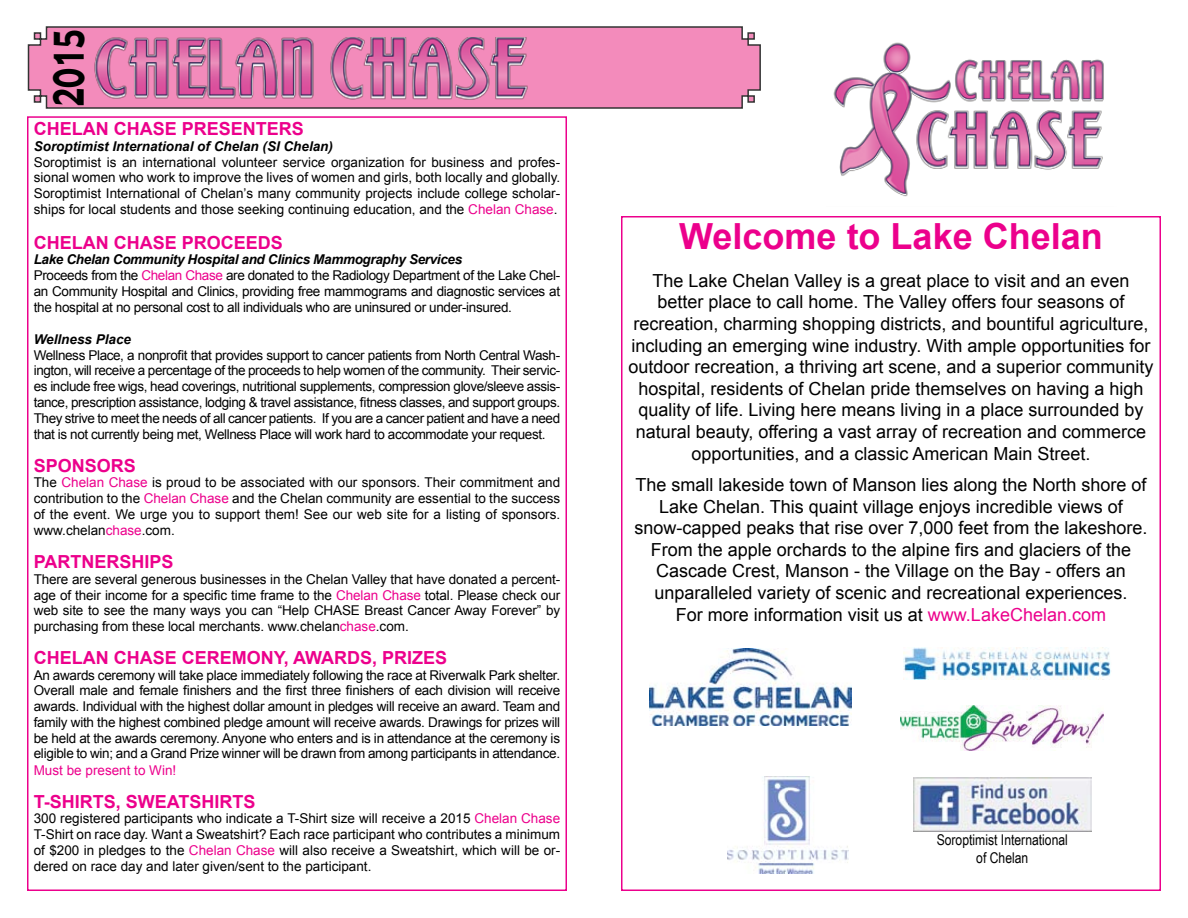
<style>
.page{position:relative;width:1188px;height:918px;background:#fff}
.page>*{position:absolute;margin:0;border:0;box-sizing:border-box;transform-origin:0 0}
.t1{font:39.3px "Humanist 970 BT Bold C";color:#000;scale:.67 1}
.t2{font:700 36px "Arial";color:#ec008c}
.t3{font:18px/21.6px "Arial";color:#000;text-align:center}
.t4{font:700 18px "Arial";color:#ec008c}
.t5{font:14.85px "Arial Narrow";color:#000}
.t6{font:13.5px/15.8px "Arial";color:#000;text-align:justify}
.t7{font:italic 700 13.5px "Arial";letter-spacing:-.025em;color:#000}
.t8{font:italic 700 13.5px "Arial";color:#000}
.s1{color:#ec008c}
</style>
<div class="page">
<svg style="left:27px;top:26px;width:734px;height:83px;background:#e489b3"></svg>
<img style="left:728px;top:776px;width:121px;height:97px">
<img style="left:913px;top:778px;width:178px;height:53px">
<img style="left:901px;top:706px;width:202px;height:44px">
<img style="left:649px;top:649px;width:202px;height:76px">
<img style="left:95px;top:34px;width:238px;height:68px">
<img style="left:330px;top:38px;width:201px;height:63px">
<img style="left:833px;top:42px;width:271px;height:155px">
<img style="left:903px;top:647px;width:208px;height:32px">
<p class="t1" style="left:42px;top:108px;width:121px;rotate:-90deg">2015</p>
<p class="t4" style="left:34px;top:118px;width:272px">CHELAN CHASE PRESENTERS</p>
<p class="t8" style="left:34px;top:138px;width:301px">Soroptimist International of Chelan (SI Chelan)</p>
<p class="t6" style="left:34px;top:154px;width:528px">Soroptimist is an international volunteer service organization for business and profes&shy;sional women who work to improve the lives of women and girls, both locally and globally.<br>Soroptimist International of Chelan’s many community projects include college scholar&shy;ships for local students and those seeking continuing education, and the <span class="s1">Chelan Chase</span>.</p>
<p class="t4" style="left:34px;top:232px;width:251px">CHELAN CHASE PROCEEDS</p>
<p class="t7" style="left:34px;top:252px;width:430px">Lake Chelan Community Hospital and Clinics Mammography Services</p>
<p class="t6" style="left:34px;top:267px;width:528px">Proceeds from the <span class="s1">Chelan Chase</span> are donated to the Radiology Department of the Lake Chel&shy;an Community Hospital and Clinics, providing free mammograms and diagnostic services at the hospital at no personal cost to all individuals who are uninsured or under-insured.</p>
<p class="t8" style="left:34px;top:332px;width:99px">Wellness Place</p>
<p class="t6" style="left:34px;top:347px;width:528px">Wellness Place, a nonprofit that provides support to cancer patients from North Central Wash&shy;ington, will receive a percentage of the proceeds to help women of the community. Their servic&shy;es include free wigs, head coverings, nutritional supplements, compression glove/sleeve assis&shy;tance, prescription assistance, lodging &amp; travel assistance, fitness classes, and support groups.<br>They strive to meet the needs of all cancer patients. If you are a cancer patient and have a need that is not currently being met, Wellness Place will work hard to accommodate your request.</p>
<p class="t4" style="left:34px;top:455px;width:104px">SPONSORS</p>
<p class="t6" style="left:34px;top:475px;width:528px">The <span class="s1">Chelan Chase</span> is proud to be associated with our sponsors. Their commitment and contribution to the <span class="s1">Chelan Chase</span> and the Chelan community are essential to the success of the event. We urge you to support them! See our web site for a listing of sponsors. www.chelan<span class="s1">chase</span>.com.</p>
<p class="t4" style="left:34px;top:552px;width:24px">Partnerships</p>
<p class="t6" style="left:34px;top:571px;width:528px">There are several generous businesses in the Chelan Valley that have donated a percent&shy;age of their income for a specific time frame to the <span class="s1">Chelan Chase</span> total. Please check our web site to see the many ways you can “Help CHASE Breast Cancer Away Forever” by purchasing from these local merchants. www.chelan<span class="s1">chase</span>.com.</p>
<p class="t4" style="left:34px;top:648px;width:415px">CHELAN CHASE CEREMONY, AWARDS, PRIZES</p>
<p class="t6" style="left:34px;top:667px;width:528px">An awards ceremony will take place immediately following the race at Riverwalk Park shelter.<br>Overall male and female finishers and the first three finishers of each division will receive awards. Individual with the highest dollar amount in pledges will receive an award. Team and family with the highest combined pledge amount will receive awards. Drawings for prizes will be held at the awards ceremony. Anyone who enters and is in attendance at the ceremony is eligible to win; and a Grand Prize winner will be drawn from among participants in attendance.<br><span class="s1">Must be present to Win!</span></p>
<p class="t4" style="left:34px;top:791px;width:223px">T-SHIRTS, SWEATSHIRTS</p>
<p class="t6" style="left:34px;top:811px;width:528px">300 registered participants who indicate a T-Shirt size will receive a 2015 <span class="s1">Chelan Chase </span>T-Shirt on race day. Want a Sweatshirt? Each race participant who contributes a minimum of $200 in pledges to the <span class="s1">Chelan Chase</span> will also receive a Sweatshirt, which will be or&shy;dered on race day and later given/sent to the participant.</p>
<p class="t2" style="left:679px;top:216px;width:425px">Welcome to Lake Chelan</p>
<p class="t3" style="left:653px;top:270px;width:478px">The Lake Chelan Valley is a great place to visit and an even</p>
<p class="t3" style="left:657px;top:291px;width:469px">better place to call home. The Valley offers four seasons of</p>
<p class="t3" style="left:628px;top:313px;width:527px">recreation, charming shopping districts, and bountiful agriculture, including an emerging wine industry. With ample opportunities for outdoor recreation, a thriving art scene, and a superior community hospital, residents of Chelan pride themselves on having a high quality of life. Living here means living in a place surrounded by natural beauty, offering a vast array of recreation and commerce opportunities, and a classic American Main Street.</p>
<p class="t3" style="left:635px;top:474px;width:513px">The small lakeside town of Manson lies along the North shore of<br>Lake Chelan. This quaint village enjoys incredible views of</p>
<p class="t3" style="left:634px;top:517px;width:515px">snow-capped peaks that rise over 7,000 feet from the lakeshore.<br>From the apple orchards to the alpine firs and glaciers of the</p>
<p class="t3" style="left:656px;top:560px;width:471px">Cascade Crest, Manson - the Village on the Bay - offers an</p>
<p class="t3" style="left:654px;top:582px;width:475px">unparalleled variety of scenic and recreational experiences.</p>
<p class="t3" style="left:676px;top:604px;width:432px">For more information visit us at <span class="s1">www.LakeChelan.com</span></p>
<p class="t5" style="left:937px;top:832px;width:133px">Soroptimist International</p>
<p class="t5" style="left:976px;top:849px;width:54px">of Chelan</p>
</div>
